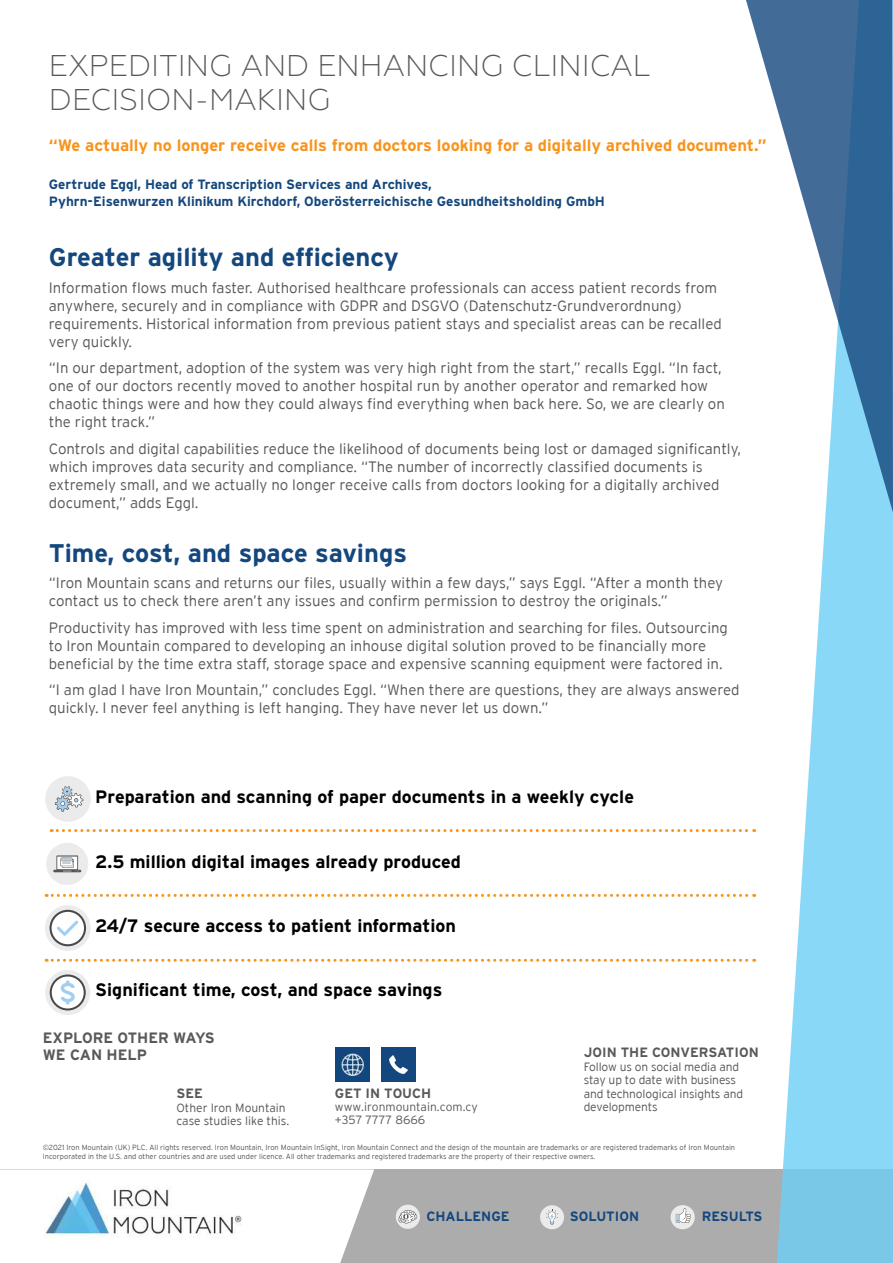
<style>
.page{position:relative;width:893px;height:1263px;background:#fff}
.page>*{position:absolute;margin:0;border:0;box-sizing:border-box;transform-origin:0 0}
.t1{font:300 30px/34.5px "Geometria";color:#58595b}
.t2{font:700 25.5px "Interstate";color:#14477d}
.t3{font:700 18px "Interstate";color:#000}
.t4{font:700 16.5px "Interstate";color:#f7941e}
.t5{font:300 15px/18px "Interstate";color:#58595b}
.t6{font:700 15px/16.5px "Interstate";color:#58595b}
.t7{font:700 13.5px/16.5px "Interstate";color:#14477d}
.t8{font:700 13.5px "Interstate";color:#58595b}
.t9{font:300 12px/13.5px "Interstate";letter-spacing:-.01em;color:#58595b}
.t10{font:300 7.5px/9px "Interstate";color:#58595b}
</style>
<div class="page">
<div style="left:0;top:1169px;width:893px;height:94px;background:#acacad"></div>
<svg style="left:0;top:1169px;width:374px;height:94px;background:#f8f8f8"></svg>
<img style="left:45px;top:1180px;width:197px;height:60px">
<div style="left:540px;top:1205px;width:24px;height:24px;background:#ebebeb;border-radius:50%"></div>
<svg style="left:546px;top:1209px;width:12px;height:16px"></svg>
<div style="left:671px;top:1205px;width:24px;height:24px;background:#ebebeb;border-radius:50%"></div>
<svg style="left:676px;top:1208px;width:15px;height:15px"></svg>
<svg style="left:777px;top:513px;width:116px;height:750px;fill:#8ad8f7"></svg>
<svg style="left:746px;top:0;width:147px;height:513px"></svg>
<svg style="left:51px;top:829px;width:704px;height:3px"></svg>
<svg style="left:46px;top:894px;width:709px;height:3px"></svg>
<svg style="left:46px;top:959px;width:709px;height:3px"></svg>
<div style="left:45px;top:776px;width:46px;height:46px;background:#ebebeb;border-radius:50%"></div>
<svg style="left:55px;top:786px;width:28px;height:26px"></svg>
<div style="left:396px;top:1205px;width:24px;height:24px;background:#ebebeb;border-radius:50%"></div>
<svg style="left:399px;top:1210px;width:18px;height:13px"></svg>
<div style="left:46px;top:843px;width:42px;height:42px;background:#ebebeb;border-radius:50%"></div>
<svg style="left:53px;top:855px;width:28px;height:17px"></svg>
<div style="left:45px;top:905px;width:46px;height:46px;background:#ebebeb;border-radius:50%"></div>
<svg style="left:50px;top:910px;width:36px;height:36px"></svg>
<div style="left:45px;top:970px;width:45px;height:45px;background:#ebebeb;border-radius:50%"></div>
<svg style="left:50px;top:974px;width:36px;height:36px"></svg>
<img style="left:335px;top:1047px;width:34px;height:34px">
<img style="left:382px;top:1048px;width:34px;height:34px">
<h1 class="t1" style="left:49px;top:48px;width:603px">EXPEDITING AND ENHANCING CLINICAL<br>DECISION-MAKING</h1>
<p class="t4" style="left:49px;top:136px;width:719px">“We actually no longer receive calls from doctors looking for a digitally archived document.”</p>
<p class="t7" style="left:49px;top:176px;width:558px">Gertrude Eggl, Head of Transcription Services and Archives,<br>Pyhrn-Eisenwurzen Klinikum Kirchdorf, Oberösterreichische Gesundheitsholding GmbH</p>
<h2 class="t2" style="left:49px;top:243px;width:351px">Greater agility and efficiency</h2>
<p class="t5" style="left:49px;top:279px;width:674px">Information flows much faster. Authorised healthcare professionals can access patient records from anywhere, securely and in compliance with GDPR and DSGVO (Datenschutz-Grundverordnung) requirements. Historical information from previous patient stays and specialist areas can be recalled very quickly.</p>
<p class="t5" style="left:49px;top:359px;width:677px">“In our department, adoption of the system was very high right from the start,” recalls Eggl. “In fact, one of our doctors recently moved to another hospital run by another operator and remarked how chaotic things were and how they could always find everything when back here. So, we are clearly on the right track.”</p>
<p class="t5" style="left:49px;top:440px;width:694px">Controls and digital capabilities reduce the likelihood of documents being lost or damaged significantly, which improves data security and compliance. “The number of incorrectly classified documents is extremely small, and we actually no longer receive calls from doctors looking for a digitally archived document,” adds Eggl.</p>
<h2 class="t2" style="left:49px;top:538px;width:360px">Time, cost, and space savings</h2>
<p class="t5" style="left:49px;top:574px;width:676px">“Iron Mountain scans and returns our files, usually within a few days,” says Eggl. “After a month they contact us to check there aren’t any issues and confirm permission to destroy the originals.”</p>
<p class="t5" style="left:49px;top:618px;width:681px">Productivity has improved with less time spent on administration and searching for files. Outsourcing to Iron Mountain compared to developing an inhouse digital solution proved to be financially more beneficial by the time extra staff, storage space and expensive scanning equipment were factored in.</p>
<p class="t5" style="left:49px;top:681px;width:692px">“I am glad I have Iron Mountain,” concludes Eggl. “When there are questions, they are always answered quickly. I never feel anything is left hanging. They have never let us down.”</p>
<p class="t3" style="left:95px;top:787px;width:540px">Preparation and scanning of paper documents in a weekly cycle</p>
<p class="t3" style="left:95px;top:851px;width:367px">2.5 million digital images already produced</p>
<p class="t3" style="left:95px;top:915px;width:362px">24/7 secure access to patient information</p>
<p class="t3" style="left:95px;top:979px;width:349px">Significant time, cost, and space savings</p>
<p class="t6" style="left:43px;top:1030px;width:174px">EXPLORE OTHER WAYS<br>WE CAN HELP</p>
<p class="t8" style="left:176px;top:1086px;width:28px">SEE</p>
<p class="t9" style="left:176px;top:1100px;width:114px">Other Iron Mountain case studies like this.</p>
<p class="t8" style="left:335px;top:1085px;width:98px">GET IN TOUCH</p>
<p class="t9" style="left:335px;top:1100px;width:144px;line-height:13px">www.ironmountain.com.cy +357 7777 8666</p>
<p class="t8" style="left:584px;top:1045px;width:177px">JOIN THE CONVERSATION</p>
<p class="t9" style="left:584px;top:1059px;width:161px">Follow us on social media and stay up to date with business and technological insights and developments</p>
<p class="t10" style="left:43px;top:1142px;width:694px">©2021 Iron Mountain (UK) PLC. All rights reserved. Iron Mountain, Iron Mountain InSight, Iron Mountain Connect and the design of the mountain are trademarks or are registered trademarks of Iron Mountain<br>Incorporated in the U.S. and other countries and are used under licence. All other trademarks and registered trademarks are the property of their respective owners.</p>
<p class="t7" style="left:426px;top:1208px;width:85px">CHALLENGE</p>
<p class="t7" style="left:570px;top:1208px;width:71px">SOLUTION</p>
<p class="t7" style="left:702px;top:1208px;width:62px">RESULTS</p>
</div>
